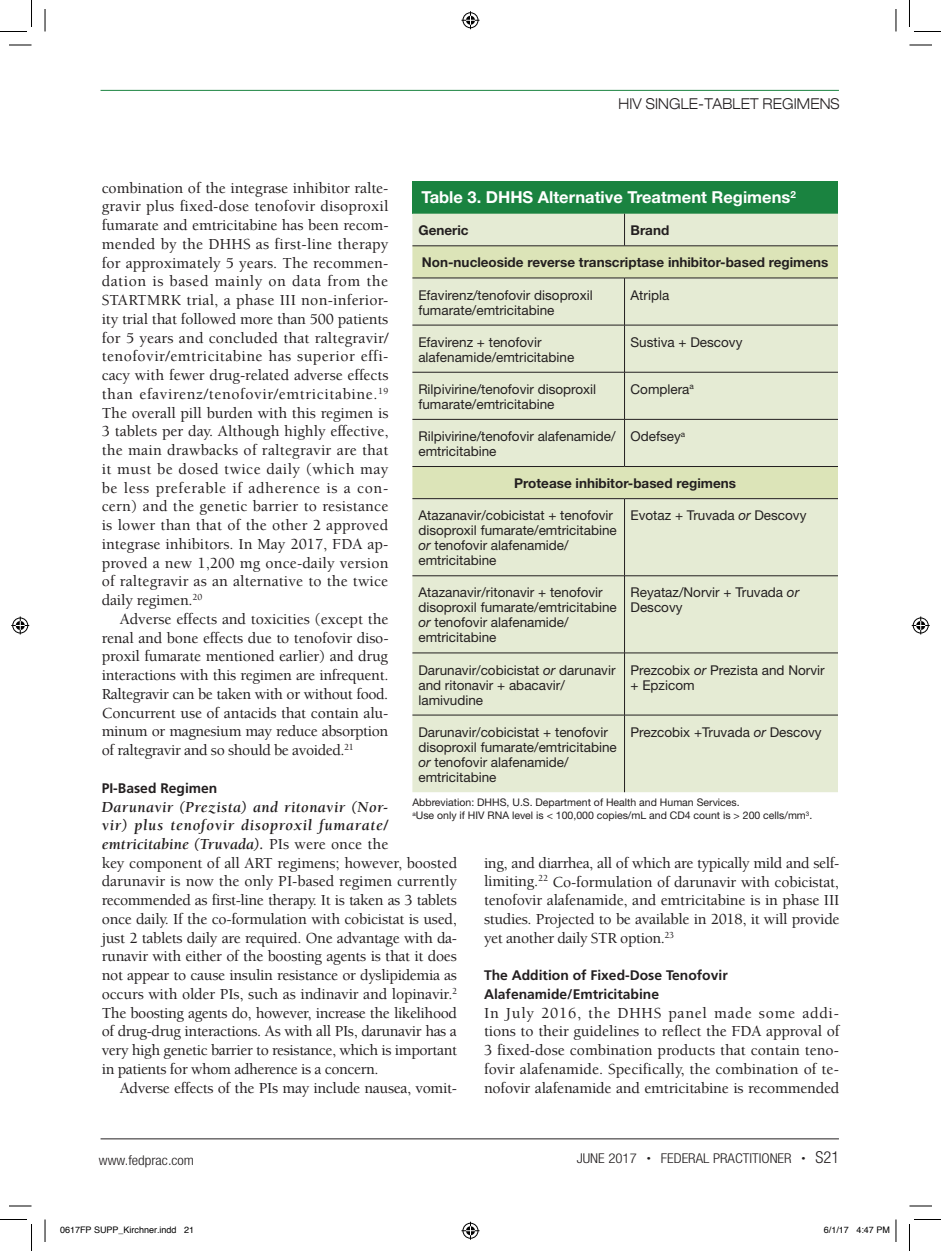
<style>
.page{position:relative;width:941px;height:1251px;background:#fff}
.page>*{position:absolute;margin:0;border:0;box-sizing:border-box;transform-origin:0 0}
.t1{font:700 16.5px "Helvetica Neue LT Std";color:#fff}
.t2{font:500 15.75px/18.8px "Berkeley Std";letter-spacing:-.02em;color:#231f20;text-align:justify}
.t3{font:300 expanded 15px "Helvetica Neue LT Std";letter-spacing:.01em;color:#231f20;scale:.9 1}
.t4{font:700 13.8px/18.8px "Frutiger LT Std";color:#231f20}
.t5{font:13.5px/15px "Helvetica Neue LT Std";color:#231f20}
.t6{font:700 13.5px "Helvetica Neue LT Std";color:#231f20}
.t7{font:300 condensed 13.5px "Helvetica Neue LT Std";color:#231f20;scale:1.1 1}
.t8{font:10.5px/13.5px "Helvetica Neue LT Std";color:#231f20}
.t9{font:9px "Helvetica";color:#000}
.s1{font-weight:700;font-style:italic}
.s2{font-style:italic}
.s3{font-size:7.5px}
.s4{font-size:16.5px}
</style>
<div class="page">
<hr style="left:100px;top:1138px;width:738px;height:1px;background:#231f20">
<hr style="left:100px;top:90px;width:738px;height:1px;background:#1a8340">
<div style="left:412px;top:181px;width:426px;height:33px;background:#1a8340"></div>
<div style="left:412px;top:214px;width:426px;height:578px;background:#e5ebd4"></div>
<svg style="left:412px;top:247px;width:426px;height:251px;background:#e1e8cc"></svg>
<hr style="left:624px;top:214px;width:1px;height:32px;background:#231f20">
<hr style="left:412px;top:246px;width:212px;height:1px;background:#231f20">
<hr style="left:624px;top:246px;width:214px;height:1px;background:#231f20">
<hr style="left:412px;top:278px;width:212px;height:1px;background:#231f20">
<hr style="left:624px;top:278px;width:214px;height:1px;background:#231f20">
<hr style="left:624px;top:278px;width:1px;height:47px;background:#231f20">
<hr style="left:412px;top:325px;width:212px;height:1px;background:#231f20">
<hr style="left:624px;top:325px;width:214px;height:1px;background:#231f20">
<hr style="left:624px;top:325px;width:1px;height:47px;background:#231f20">
<hr style="left:412px;top:372px;width:212px;height:1px;background:#231f20">
<hr style="left:624px;top:372px;width:214px;height:1px;background:#231f20">
<hr style="left:624px;top:372px;width:1px;height:47px;background:#231f20">
<hr style="left:412px;top:419px;width:212px;height:1px;background:#231f20">
<hr style="left:624px;top:419px;width:214px;height:1px;background:#231f20">
<hr style="left:624px;top:420px;width:1px;height:46px;background:#231f20">
<hr style="left:412px;top:466px;width:212px;height:1px;background:#231f20">
<hr style="left:624px;top:466px;width:214px;height:1px;background:#231f20">
<hr style="left:412px;top:498px;width:212px;height:1px;background:#231f20">
<hr style="left:624px;top:498px;width:214px;height:1px;background:#231f20">
<hr style="left:624px;top:499px;width:1px;height:77px;background:#231f20">
<hr style="left:412px;top:576px;width:212px;height:1px;background:#231f20">
<hr style="left:624px;top:576px;width:214px;height:1px;background:#231f20">
<hr style="left:624px;top:576px;width:1px;height:77px;background:#231f20">
<hr style="left:412px;top:653px;width:212px;height:1px;background:#231f20">
<hr style="left:624px;top:653px;width:214px;height:1px;background:#231f20">
<hr style="left:624px;top:653px;width:1px;height:62px;background:#231f20">
<hr style="left:412px;top:715px;width:212px;height:1px;background:#231f20">
<hr style="left:624px;top:715px;width:214px;height:1px;background:#231f20">
<hr style="left:624px;top:715px;width:1px;height:77px;background:#231f20">
<svg style="left:9px;top:45px;width:23px;height:1px"></svg>
<svg style="left:909px;top:45px;width:23px;height:1px"></svg>
<svg style="left:9px;top:1206px;width:23px;height:1px"></svg>
<svg style="left:909px;top:1206px;width:23px;height:1px"></svg>
<svg style="left:45px;top:9px;width:1px;height:23px"></svg>
<svg style="left:45px;top:1220px;width:1px;height:22px"></svg>
<svg style="left:895px;top:9px;width:1px;height:23px"></svg>
<svg style="left:0;top:0;width:32px;height:32px"></svg>
<svg style="left:0;top:1219px;width:32px;height:32px"></svg>
<svg style="left:909px;top:0;width:31px;height:32px"></svg>
<svg style="left:909px;top:1219px;width:31px;height:32px"></svg>
<svg style="left:461px;top:11px;width:18px;height:18px"></svg>
<svg style="left:461px;top:1222px;width:18px;height:18px"></svg>
<svg style="left:11px;top:616px;width:18px;height:18px"></svg>
<svg style="left:911px;top:616px;width:18px;height:18px"></svg>
<svg style="left:895px;top:1220px;width:1px;height:22px"></svg>
<p class="t3" style="left:618px;top:95px;width:247px">HIV SINGLE-TABLET REGIMENS</p>
<p class="t2" style="left:102px;top:179px;width:288px">combination of the integrase inhibitor ralte&shy;gravir plus fixed-dose tenofovir disoproxil fumarate and emtricitabine has been recom&shy;mended by the DHHS as first-line therapy for approximately 5 years. The recommen&shy;dation is based mainly on data from the STARTMRK trial, a phase III non-inferior&shy;ity trial that followed more than 500 patients for 5 years and concluded that raltegravir/ tenofovir/emtricitabine has superior effi&shy;cacy with fewer drug-related adverse effects than efavirenz/tenofovir/emtricitabine.<sup>19<br></sup>The overall pill burden with this regimen is 3 tablets per day. Although highly effective, the main drawbacks of raltegravir are that it must be dosed twice daily (which may be less preferable if adherence is a con&shy;cern) and the genetic barrier to resistance is lower than that of the other 2 approved integrase inhibitors. In May 2017, FDA ap&shy;proved a new 1,200 mg once-daily version of raltegravir as an alternative to the twice daily regimen.<sup>20</sup></p>
<p class="t2" style="left:102px;top:610px;width:288px;text-indent:18px">Adverse effects and toxicities (except the renal and bone effects due to tenofovir diso&shy;proxil fumarate mentioned earlier) and drug interactions with this regimen are infrequent.<br>Raltegravir can be taken with or without food.<br>Concurrent use of antacids that contain alu&shy;minum or magnesium may reduce absorption of raltegravir and so should be avoided.<sup>21</sup></p>
<p class="t4" style="left:102px;top:779px;width:117px">PI-Based Regimen</p>
<p class="t2" style="left:102px;top:797px;width:357px;text-align:left"><span class="s1">Darunavir (Prezista) and ritonavir (Nor-<br>vir) plus tenofovir disoproxil fumarate/ emtricitabine (Truvada).</span> PIs were once the<br>key component of all ART regimens; however, boosted darunavir is now the only PI-based regimen currently recommended as first-line therapy. It is taken as 3 tablets once daily. If the co-formulation with cobicistat is used, just 2 tablets daily are required. One advantage with da&shy;runavir with either of the boosting agents is that it does not appear to cause insulin resistance or dyslipidemia as occurs with older PIs, such as indinavir and lopinavir.<sup>2<br></sup>The boosting agents do, however, increase the likelihood of drug-drug interactions. As with all PIs, darunavir has a very high genetic barrier to resistance, which is important in patients for whom adherence is a concern.</p>
<p class="t2" style="left:120px;top:1079px;width:339px">Adverse effects of the PIs may include nausea, vomit-</p>
<p class="t1" style="left:421px;top:187px;width:376px">Table 3. DHHS Alternative Treatment Regimens<sup>2</sup></p>
<p class="t6" style="left:418px;top:222px;width:52px">Generic</p>
<p class="t6" style="left:630px;top:222px;width:40px">Brand</p>
<p class="t6" style="left:422px;top:254px;width:408px">Non-nucleoside reverse transcriptase inhibitor-based regimens</p>
<p class="t5" style="left:418px;top:287px;width:176px">Efavirenz/tenofovir disoproxil fumarate/emtricitabine</p>
<p class="t5" style="left:630px;top:287px;width:40px">Atripla</p>
<p class="t5" style="left:418px;top:334px;width:157px">Efavirenz + tenofovir alafenamide/emtricitabine</p>
<p class="t5" style="left:630px;top:334px;width:113px">Sustiva + Descovy</p>
<p class="t5" style="left:418px;top:381px;width:179px">Rilpivirine/tenofovir disoproxil fumarate/emtricitabine</p>
<p class="t5" style="left:630px;top:381px;width:65px">Complera<sup>a</sup></p>
<p class="t5" style="left:418px;top:429px;width:198px">Rilpivirine/tenofovir alafenamide/ emtricitabine</p>
<p class="t5" style="left:630px;top:429px;width:56px">Odefsey<sup>a</sup></p>
<p class="t6" style="left:514px;top:475px;width:223px">Protease inhibitor-based regimens</p>
<p class="t5" style="left:418px;top:508px;width:200px">Atazanavir/cobicistat + tenofovir disoproxil fumarate/emtricitabine <span class="s2">or</span> tenofovir alafenamide/ emtricitabine</p>
<p class="t5" style="left:630px;top:508px;width:177px">Evotaz + Truvada <span class="s2">or</span> Descovy</p>
<p class="t5" style="left:418px;top:585px;width:200px">Atazanavir/ritonavir + tenofovir disoproxil fumarate/emtricitabine <span class="s2">or</span> tenofovir alafenamide/ emtricitabine</p>
<p class="t5" style="left:630px;top:585px;width:170px">Reyataz/Norvir + Truvada <span class="s2">or<br></span>Descovy</p>
<p class="t5" style="left:418px;top:662px;width:199px">Darunavir/cobicistat <span class="s2">or</span> darunavir and ritonavir + abacavir/ lamivudine</p>
<p class="t5" style="left:630px;top:662px;width:195px">Prezcobix <span class="s2">or</span> Prezista and Norvir + Epzicom</p>
<p class="t5" style="left:418px;top:724px;width:200px">Darunavir/cobicistat + tenofovir disoproxil fumarate/emtricitabine <span class="s2">or</span> tenofovir alafenamide/ emtricitabine</p>
<p class="t5" style="left:630px;top:724px;width:193px">Prezcobix +Truvada <span class="s2">or</span> Descovy</p>
<p class="t8" style="left:412px;top:795px;width:401px">Abbreviation: DHHS, U.S. Department of Health and Human Services.<br><sup>a</sup>Use only if HIV RNA level is &lt; 100,000 copies/mL and CD4 count is &gt; 200 cells/mm<sup>3</sup>.</p>
<p class="t2" style="left:484px;top:854px;width:357px">ing, and diarrhea, all of which are typically mild and self&shy;limiting.<sup>22</sup> Co-formulation of darunavir with cobicistat, tenofovir alafenamide, and emtricitabine is in phase III studies. Projected to be available in 2018, it will provide yet another daily STR option.<sup>23</sup></p>
<p class="t4" style="left:484px;top:966px;width:245px">The Addition of Fixed-Dose Tenofovir<br>Alafenamide/Emtricitabine</p>
<p class="t2" style="left:484px;top:1004px;width:357px">In July 2016, the DHHS panel made some addi&shy;tions to their guidelines to reflect the FDA approval of 3 fixed-dose combination products that contain teno&shy;fovir alafenamide. Specifically, the combination of te&shy;nofovir alafenamide and emtricitabine is recommended</p>
<p class="t7" style="left:99px;top:1152px;width:88px">www.fedprac.com</p>
<p class="t7" style="left:576px;top:1151px;width:240px">JUNE 2017 <span class="s3">•</span> FEDERAL PRACTITIONER <span class="s3">•</span> <span class="s4">S21</span></p>
<p class="t9" style="left:60px;top:1223px;width:136px">0617FP SUPP_Kirchner.indd 21</p>
<p class="t9" style="left:824px;top:1223px;width:68px">6/1/17 4:47 PM</p>
</div>
